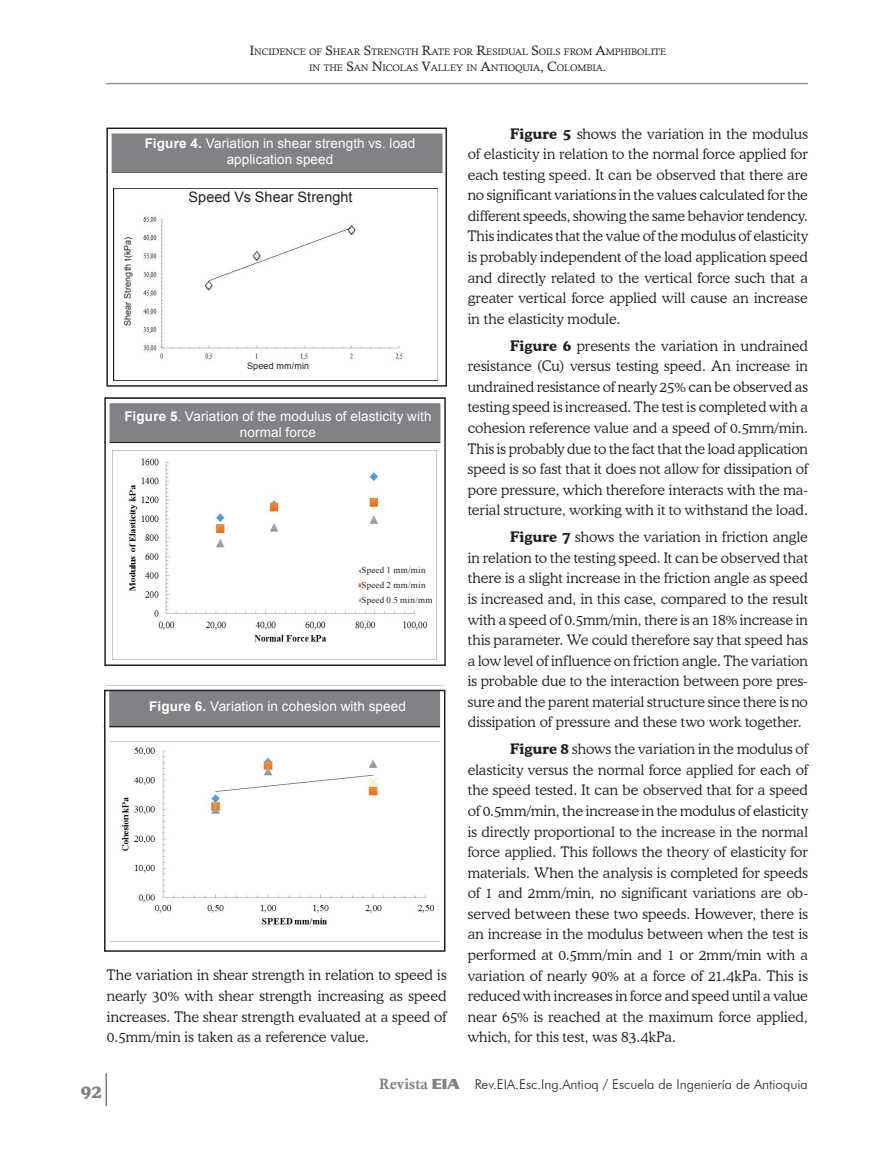
<style>
.page{position:relative;width:893px;height:1170px;background:#fff}
.page>*{position:absolute;margin:0;border:0;box-sizing:border-box;transform-origin:0 0}
.t1{font:700 18px "Cooper BT";color:#808285}
.C__de_texto{font:300 14.4px/20.5px "Cooper BT";letter-spacing:.005em;color:#231f20;text-align:justify}
.C__de_texto-2{font:14.4px "Arial";letter-spacing:.005em;color:#231f20}
.Título_tablas_y_fig{font:13.5px/16.2px "Arial";letter-spacing:.01em;color:#fff;text-align:center}
.t2{font:300 13.5px "Futura BT";color:#231f20}
.t3{font:9.45px/16.2px "Calisto";letter-spacing:-.015em;color:#231f20;text-align:center}
.C__de_texto-3{font:9px "Times New Roman";letter-spacing:.025em;color:#231f20}
.C__de_texto-4{font:9px "Arial";letter-spacing:.02em;color:#231f20}
.s1{font-size:13.5px}
.s2{font-weight:700}
.s3{font-family:"Calis MT Bol";font-weight:400;font-size:15px;color:#808285}
.s4{font-family:"Serpentine D";font-weight:700;font-size:15px;color:#808285}
</style>
<div class="page">
<hr style="left:106px;top:83px;width:702px;height:1px;background:#939598">
<hr style="left:106px;top:1072px;width:1px;height:34px;background:#7c7e81">
<img style="left:110px;top:741px;width:330px;height:184px">
<hr style="left:104px;top:725px;width:340px;height:2px;background:#231f20">
<div style="left:107px;top:685px;width:337px;height:40px;background:#808285"></div>
<div style="left:105px;top:685px;width:340px;height:265px;border:4px solid #fff"></div>
<div style="left:104px;top:689px;width:341px;height:262px;border:2px solid #231f20"></div>
<hr style="left:107px;top:171px;width:340px;height:2px;background:#231f20">
<img style="left:114px;top:188px;width:323px;height:193px">
<div style="left:110px;top:128px;width:336px;height:44px;background:#808285"></div>
<div style="left:107px;top:129px;width:340px;height:263px;border:4px solid #fff"></div>
<div style="left:106px;top:127px;width:341px;height:259px;border:2px solid #231f20"></div>
<div style="left:124px;top:206px;width:18px;height:151px;background:#fff"></div>
<div style="left:202px;top:362px;width:152px;height:14px;background:#fff"></div>
<div style="left:130px;top:191px;width:281px;height:20px;background:#fff"></div>
<hr style="left:104px;top:441px;width:340px;height:2px;background:#231f20">
<img style="left:112px;top:450px;width:324px;height:209px">
<div style="left:108px;top:398px;width:336px;height:43px;background:#808285"></div>
<div style="left:105px;top:399px;width:340px;height:280px;border:4px solid #fff"></div>
<div style="left:104px;top:397px;width:342px;height:269px;border:2px solid #231f20"></div>
<div style="left:362px;top:567px;width:73px;height:43px;background:#fff"></div>
<p class="t3" style="left:249px;top:44px;width:418px"><span class="s1">I</span>NCIDENCE OF <span class="s1">S</span>HEAR <span class="s1">S</span>TRENGTH <span class="s1">R</span>ATE FOR <span class="s1">R</span>ESIDUAL <span class="s1">S</span>OILS FROM <span class="s1">A</span>MPHIBOLITE<br>IN THE <span class="s1">S</span>AN <span class="s1">N</span>ICOLAS <span class="s1">V</span>ALLEY IN <span class="s1">A</span>NTIOQUIA<span class="s1">, C</span>OLOMBIA<span class="s1">.</span></p>
<p class="Título_tablas_y_fig" style="left:145px;top:135px;width:272px"><span class="s2">Figure 4.</span> Variation in shear strength vs. load application speed</p>
<p class="C__de_texto-4" style="left:121px;top:326px;width:91px;rotate:-90deg">Shear Strength t(kPa)</p>
<p class="C__de_texto-2" style="left:189px;top:187px;width:165px">Speed Vs Shear Strenght</p>
<p class="C__de_texto-4" style="left:247px;top:359px;width:64px">Speed mm/min</p>
<p class="Título_tablas_y_fig" style="left:124px;top:408px;width:309px"><span class="s2">Figure 5</span>. Variation of the modulus of elasticity with normal force</p>
<p class="C__de_texto-3" style="left:362px;top:564px;width:65px">Speed 1 mm/min</p>
<p class="C__de_texto-3" style="left:362px;top:578px;width:65px">Speed 2 mm/min</p>
<p class="C__de_texto-3" style="left:362px;top:593px;width:72px">Speed 0.5 min/mm</p>
<p class="Título_tablas_y_fig" style="left:149px;top:698px;width:258px"><span class="s2">Figure 6.</span> Variation in cohesion with speed</p>
<p class="C__de_texto" style="left:107px;top:964px;width:341px">The variation in shear strength in relation to speed is nearly 30% with shear strength increasing as speed increases. The shear strength evaluated at a speed of 0.5mm/min is taken as a reference value.</p>
<p class="C__de_texto" style="left:468px;top:123px;width:342px;text-indent:43px"><span class="s2">Figure 5</span> shows the variation in the modulus of elasticity in relation to the normal force applied for each testing speed. It can be observed that there are no significant variations in the values calculated for the different speeds, showing the same behavior tendency.<br>This indicates that the value of the modulus of elasticity is probably independent of the load application speed and directly related to the vertical force such that a greater vertical force applied will cause an increase in the elasticity module.</p>
<p class="C__de_texto" style="left:468px;top:335px;width:342px;text-indent:43px"><span class="s2">Figure 6</span> presents the variation in undrained resistance (Cu) versus testing speed. An increase in undrained resistance of nearly 25% can be observed as testing speed is increased. The test is completed with a cohesion reference value and a speed of 0.5mm/min.<br>This is probably due to the fact that the load application speed is so fast that it does not allow for dissipation of pore pressure, which therefore interacts with the ma&shy;terial structure, working with it to withstand the load.</p>
<p class="C__de_texto" style="left:468px;top:526px;width:342px;text-indent:43px"><span class="s2">Figure 7</span> shows the variation in friction angle in relation to the testing speed. It can be observed that there is a slight increase in the friction angle as speed is increased and, in this case, compared to the result with a speed of 0.5mm/min, there is an 18% increase in this parameter. We could therefore say that speed has a low level of influence on friction angle. The variation is probable due to the interaction between pore pres&shy;sure and the parent material structure since there is no dissipation of pressure and these two work together.</p>
<p class="C__de_texto" style="left:468px;top:738px;width:342px;text-indent:43px"><span class="s2">Figure 8</span> shows the variation in the modulus of elasticity versus the normal force applied for each of the speed tested. It can be observed that for a speed of 0.5mm/min, the increase in the modulus of elasticity is directly proportional to the increase in the normal force applied. This follows the theory of elasticity for materials. When the analysis is completed for speeds of 1 and 2mm/min, no significant variations are ob&shy;served between these two speeds. However, there is an increase in the modulus between when the test is performed at 0.5mm/min and 1 or 2mm/min with a variation of nearly 90% at a force of 21.4kPa. This is reduced with increases in force and speed until a value near 65% is reached at the maximum force applied, which, for this test, was 83.4kPa.</p>
<p class="t1" style="left:81px;top:1080px;width:23px">92</p>
<p class="t2" style="left:379px;top:1076px;width:430px"><span class="s3">Revista</span> <span class="s4">EIA</span> Rev.EIA.Esc.Ing.Antioq / Escuela de Ingeniería de Antioquia</p>
</div>
